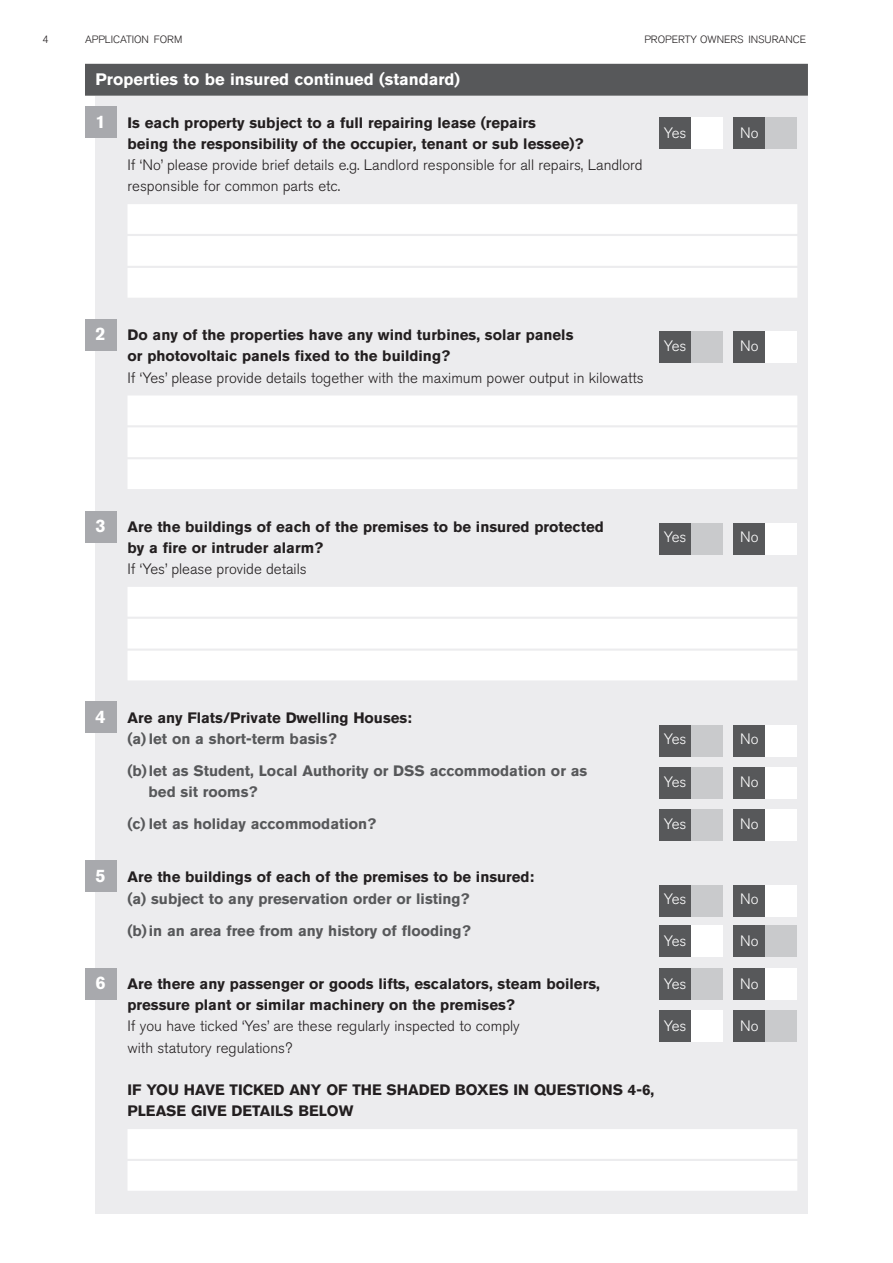
<style>
.page{position:relative;width:893px;height:1263px;background:#fff}
.page>*{position:absolute;margin:0;border:0;box-sizing:border-box;transform-origin:0 0}
.t1{font:700 18px "Akzidenz Grotesk BQ";color:#fff}
.t2{font:700 16.5px "Akzidenz Grotesk BQ";color:#fff}
.t3{font:700 15px/21.3px "Akzidenz Grotesk BQ";color:#231f20}
.t4{font:700 15px/21.3px "Akzidenz Grotesk BQ";color:#57585a}
.t5{font:300 15px/21.3px "Akzidenz Grotesk BQ";color:#231f20}
.t6{font:300 15px "Akzidenz Grotesk BQ";color:#fff}
.t7{font:300 10.5px "Akzidenz Grotesk BQ";color:#231f20}
.s1{font-weight:300}
</style>
<div class="page">
<div style="left:96px;top:96px;width:712px;height:1117px;background:#ececee"></div>
<div style="left:765px;top:1010px;width:32px;height:32px;background:#c9cacc"></div>
<div style="left:691px;top:968px;width:32px;height:32px;background:#c9cacc"></div>
<div style="left:765px;top:925px;width:32px;height:32px;background:#c9cacc"></div>
<div style="left:691px;top:884px;width:32px;height:32px;background:#c9cacc"></div>
<div style="left:691px;top:809px;width:32px;height:32px;background:#c9cacc"></div>
<div style="left:691px;top:767px;width:32px;height:32px;background:#c9cacc"></div>
<div style="left:691px;top:725px;width:32px;height:32px;background:#c9cacc"></div>
<div style="left:691px;top:523px;width:32px;height:32px;background:#c9cacc"></div>
<div style="left:691px;top:331px;width:32px;height:32px;background:#c9cacc"></div>
<div style="left:765px;top:117px;width:32px;height:32px;background:#c9cacc"></div>
<div style="left:128px;top:204px;width:669px;height:30px;background:#fff"></div>
<div style="left:128px;top:236px;width:669px;height:30px;background:#fff"></div>
<div style="left:128px;top:268px;width:669px;height:30px;background:#fff"></div>
<div style="left:128px;top:395px;width:669px;height:30px;background:#fff"></div>
<div style="left:128px;top:427px;width:669px;height:30px;background:#fff"></div>
<div style="left:128px;top:459px;width:669px;height:30px;background:#fff"></div>
<div style="left:128px;top:587px;width:669px;height:30px;background:#fff"></div>
<div style="left:128px;top:619px;width:669px;height:29px;background:#fff"></div>
<div style="left:128px;top:651px;width:669px;height:29px;background:#fff"></div>
<div style="left:128px;top:1129px;width:669px;height:30px;background:#fff"></div>
<div style="left:128px;top:1161px;width:669px;height:30px;background:#fff"></div>
<div style="left:691px;top:117px;width:32px;height:32px;background:#fff"></div>
<div style="left:765px;top:331px;width:32px;height:32px;background:#fff"></div>
<div style="left:765px;top:523px;width:32px;height:32px;background:#fff"></div>
<div style="left:765px;top:725px;width:32px;height:32px;background:#fff"></div>
<div style="left:765px;top:767px;width:32px;height:32px;background:#fff"></div>
<div style="left:765px;top:809px;width:32px;height:32px;background:#fff"></div>
<div style="left:765px;top:884px;width:32px;height:32px;background:#fff"></div>
<div style="left:691px;top:925px;width:32px;height:32px;background:#fff"></div>
<div style="left:765px;top:968px;width:32px;height:32px;background:#fff"></div>
<div style="left:691px;top:1010px;width:32px;height:32px;background:#fff"></div>
<div style="left:659px;top:117px;width:32px;height:32px;background:#57585a"></div>
<div style="left:733px;top:117px;width:32px;height:32px;background:#57585a"></div>
<div style="left:659px;top:331px;width:32px;height:32px;background:#57585a"></div>
<div style="left:733px;top:331px;width:32px;height:32px;background:#57585a"></div>
<div style="left:659px;top:523px;width:32px;height:32px;background:#57585a"></div>
<div style="left:733px;top:523px;width:32px;height:32px;background:#57585a"></div>
<div style="left:85px;top:64px;width:723px;height:32px;background:#57585a"></div>
<div style="left:85px;top:106px;width:32px;height:32px;background:#a8a9ad"></div>
<div style="left:85px;top:319px;width:32px;height:32px;background:#a8a9ad"></div>
<div style="left:85px;top:511px;width:32px;height:32px;background:#a8a9ad"></div>
<div style="left:85px;top:701px;width:32px;height:32px;background:#a8a9ad"></div>
<div style="left:85px;top:860px;width:32px;height:32px;background:#a8a9ad"></div>
<div style="left:659px;top:725px;width:32px;height:32px;background:#57585a"></div>
<div style="left:659px;top:767px;width:32px;height:32px;background:#57585a"></div>
<div style="left:659px;top:809px;width:32px;height:32px;background:#57585a"></div>
<div style="left:733px;top:725px;width:32px;height:32px;background:#57585a"></div>
<div style="left:733px;top:767px;width:32px;height:32px;background:#57585a"></div>
<div style="left:733px;top:809px;width:32px;height:32px;background:#57585a"></div>
<div style="left:659px;top:884px;width:32px;height:32px;background:#57585a"></div>
<div style="left:659px;top:925px;width:32px;height:32px;background:#57585a"></div>
<div style="left:733px;top:884px;width:32px;height:32px;background:#57585a"></div>
<div style="left:733px;top:925px;width:32px;height:32px;background:#57585a"></div>
<div style="left:85px;top:968px;width:32px;height:32px;background:#a8a9ad"></div>
<div style="left:659px;top:968px;width:32px;height:32px;background:#57585a"></div>
<div style="left:659px;top:1010px;width:32px;height:32px;background:#57585a"></div>
<div style="left:733px;top:968px;width:32px;height:32px;background:#57585a"></div>
<div style="left:733px;top:1010px;width:32px;height:32px;background:#57585a"></div>
<p class="t7" style="left:43px;top:35px;width:8px">4</p>
<p class="t7" style="left:85px;top:35px;width:99px">APPLICATION FORM</p>
<p class="t7" style="left:644px;top:35px;width:163px">PROPERTY OWNERS INSURANCE</p>
<p class="t2" style="left:96px;top:73px;width:366px">Properties to be insured continued (standard)</p>
<p class="t1" style="left:96px;top:115px;width:12px">1</p>
<p class="t3" style="left:128px;top:113px;width:517px">Is each property subject to a full repairing lease (repairs<br>being the responsibility of the occupier, tenant or sub lessee)?<br><span class="s1">If ‘No’ please provide brief details e.g. Landlord responsible for all repairs, Landlord responsible for common parts etc.</span></p>
<p class="t6" style="left:664px;top:128px;width:24px">Yes</p>
<p class="t6" style="left:740px;top:128px;width:20px">No</p>
<p class="t1" style="left:96px;top:327px;width:12px">2</p>
<p class="t3" style="left:128px;top:326px;width:518px">Do any of the properties have any wind turbines, solar panels<br>or photovoltaic panels fxed to the building?<br><span class="s1">If ‘Yes’ please provide details together with the maximum power output in kilowatts</span></p>
<p class="t6" style="left:664px;top:340px;width:24px">Yes</p>
<p class="t6" style="left:740px;top:340px;width:20px">No</p>
<p class="t1" style="left:96px;top:519px;width:12px">3</p>
<p class="t3" style="left:128px;top:517px;width:478px">Are the buildings of each of the premises to be insured protected by a f re or intruder alarm?<br><span class="s1">If ‘Yes’ please provide details</span></p>
<p class="t6" style="left:664px;top:532px;width:24px">Yes</p>
<p class="t6" style="left:740px;top:532px;width:20px">No</p>
<p class="t1" style="left:96px;top:710px;width:12px">4</p>
<p class="t1" style="left:96px;top:870px;width:12px">5</p>
<p class="t3" style="left:128px;top:708px;width:286px">Are any Flats/Private Dwelling Houses:</p>
<p class="t4" style="left:128px;top:730px;width:211px">(a) let on a short-term basis?</p>
<p class="t4" style="left:149px;top:761px;width:440px;text-indent:-21px">(b)let as Student, Local Authority or DSS accommodation or as bed sit rooms?</p>
<p class="t4" style="left:128px;top:815px;width:250px">(c) let as holiday accommodation?</p>
<p class="t3" style="left:128px;top:868px;width:408px">Are the buildings of each of the premises to be insured:</p>
<p class="t4" style="left:128px;top:884px;width:345px;line-height:32px">(a) subject to any preservation order or listing? (b)in an area free from any history of fooding?</p>
<p class="t6" style="left:664px;top:734px;width:24px">Yes</p>
<p class="t6" style="left:664px;top:776px;width:24px">Yes</p>
<p class="t6" style="left:664px;top:819px;width:24px">Yes</p>
<p class="t6" style="left:664px;top:893px;width:24px">Yes</p>
<p class="t6" style="left:664px;top:936px;width:24px">Yes</p>
<p class="t1" style="left:96px;top:976px;width:12px">6</p>
<p class="t3" style="left:128px;top:974px;width:474px">Are there any passenger or goods lifts, escalators, steam boilers, pressure plant or similar machinery on the premises?</p>
<p class="t5" style="left:128px;top:1017px;width:394px">If you have ticked ‘Yes’ are these regularly inspected to comply with statutory regulations?</p>
<p class="t6" style="left:664px;top:978px;width:24px">Yes</p>
<p class="t6" style="left:664px;top:1021px;width:24px">Yes</p>
<p class="t3" style="left:128px;top:1080px;width:528px">IF YOU HAVE TICKED ANY OF THE SHADED BOXES IN QUESTIONS 4-6,<br>PLEASE GIVE DETAILS BELOW</p>
<p class="t6" style="left:740px;top:734px;width:20px">No</p>
<p class="t6" style="left:740px;top:776px;width:20px">No</p>
<p class="t6" style="left:740px;top:819px;width:20px">No</p>
<p class="t6" style="left:740px;top:893px;width:20px">No</p>
<p class="t6" style="left:740px;top:936px;width:20px">No</p>
<p class="t6" style="left:740px;top:978px;width:20px">No</p>
<p class="t6" style="left:740px;top:1021px;width:20px">No</p>
</div>
